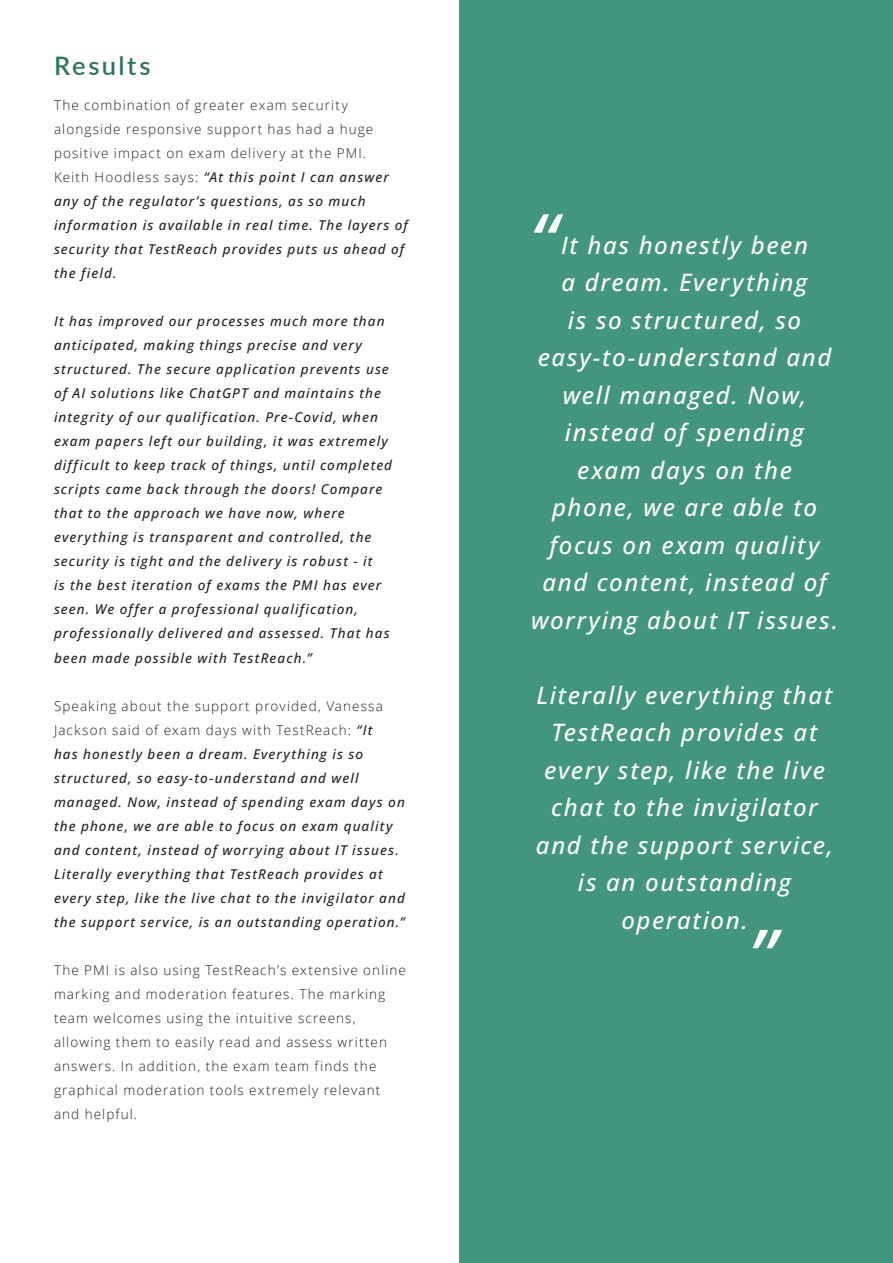
<style>
.page{position:relative;width:893px;height:1263px;background:#fff}
.page>*{position:absolute;margin:0;border:0;box-sizing:border-box;transform-origin:0 0}
.t1{font:italic 500 75px "Open Sans";color:#fff}
.t2{font:600 25.5px "Lato";letter-spacing:.095em;color:#2e755f}
.t3{font:italic 500 24px/37.5px "Open Sans";letter-spacing:.065em;color:#fff;text-align:center}
.t4{font:italic 500 13.5px/24px "Open Sans";letter-spacing:.08em;color:#231f20}
.t5{font:300 13.5px/24px "Open Sans";letter-spacing:.08em;color:#231f20}
.s1{font-weight:300;font-style:normal}
</style>
<div class="page">
<div style="left:459px;top:0;width:434px;height:1263px;background:#41967d"></div>
<h2 class="t2" style="left:54px;top:47px;width:98px">Results</h2>
<p class="t4" style="left:54px;top:93px;width:355px"><span class="s1">The combination of greater exam security alongside responsive support has had a huge positive impact on exam delivery at the PMI.<br>Keith Hoodless says:</span> “At this point I can answer any of the regulator’s questions, as so much information is available in real time. The layers of security that TestReach provides puts us ahead of the field.</p>
<p class="t4" style="left:54px;top:309px;width:340px">It has improved our processes much more than anticipated, making things precise and very structured. The secure application prevents use of AI solutions like ChatGPT and maintains the integrity of our qualification. Pre-Covid, when exam papers left our building, it was extremely difficult to keep track of things, until completed scripts came back through the doors! Compare that to the approach we have now, where everything is transparent and controlled, the security is tight and the delivery is robust - it<br>is the best iteration of exams the PMI has ever seen. We offer a professional qualification, professionally delivered and assessed. That has been made possible with TestReach.”</p>
<p class="t4" style="left:54px;top:693px;width:352px"><span class="s1">Speaking about the support provided, Vanessa Jackson said of exam days with TestReach:</span> “It<br>has honestly been a dream. Everything is so structured, so easy-to-understand and well managed. Now, instead of spending exam days on the phone, we are able to focus on exam quality and content, instead of worrying about IT issues.<br>Literally everything that TestReach provides at every step, like the live chat to the invigilator and the support service, is an outstanding operation.”</p>
<p class="t5" style="left:54px;top:957px;width:353px">The PMI is also using TestReach’s extensive online marking and moderation features. The marking team welcomes using the intuitive screens, allowing them to easily read and assess written answers. In addition, the exam team finds the graphical moderation tools extremely relevant and helpful.</p>
<h1 class="t1" style="left:529px;top:188px;width:29px">“</h1>
<h3 class="t3" style="left:531px;top:226px;width:309px">It has honestly been<br>a dream. Everything<br>is so structured, so easy-to-understand and well managed. Now, instead of spending exam days on the<br>phone, we are able to focus on exam quality and content, instead of worrying about IT issues.</h3>
<h3 class="t3" style="left:536px;top:676px;width:299px">Literally everything that<br>TestReach provides at every step, like the live chat to the invigilator and the support service, is an outstanding operation.</h3>
<h1 class="t1" style="left:748px;top:904px;width:29px">”</h1>
</div>
